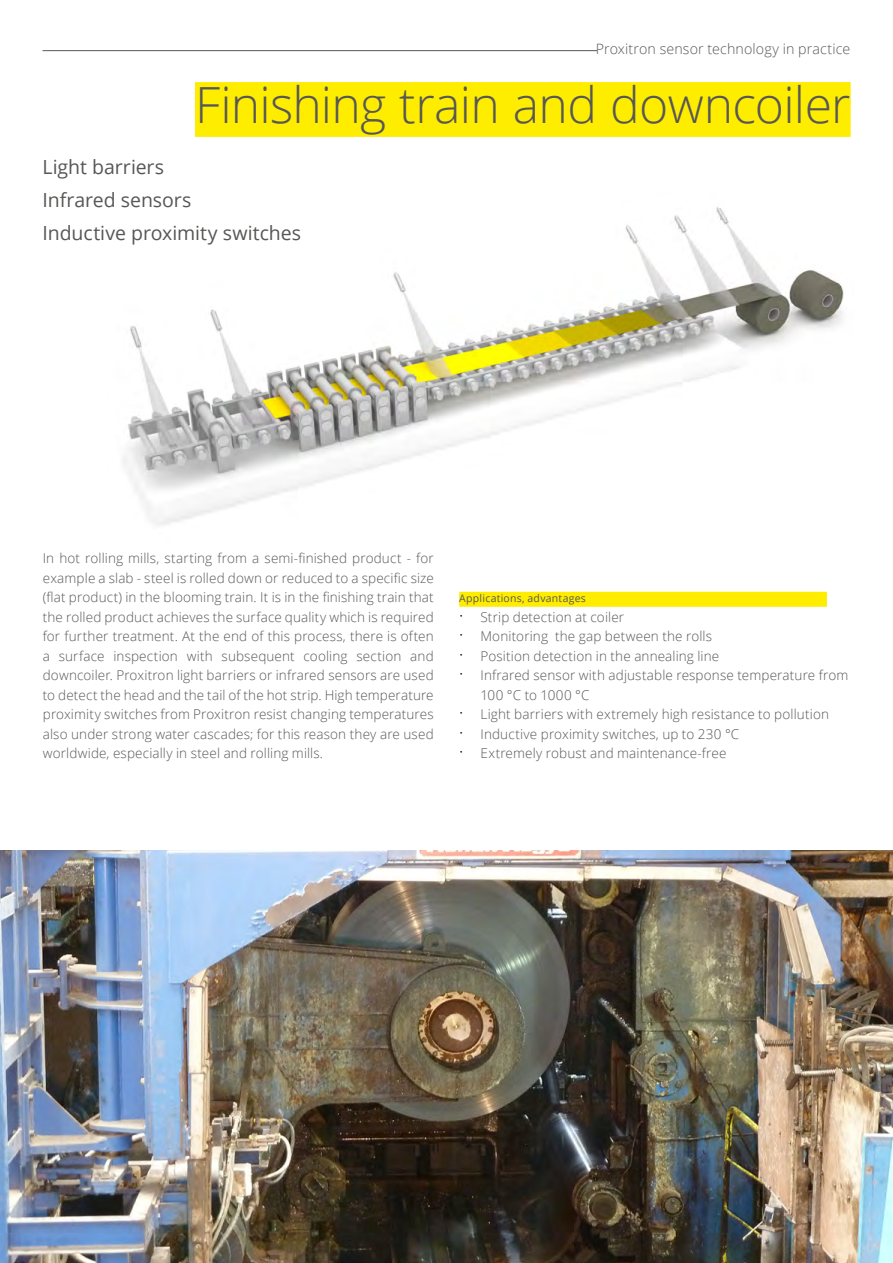
<style>
.page{position:relative;width:893px;height:1263px;background:#fff}
.page>*{position:absolute;margin:0;border:0;box-sizing:border-box;transform-origin:0 0}
.t1{font:300 49.8px "Open Sans";letter-spacing:-.015em;color:#575756}
.t2{font:19.5px/33px "Open Sans";letter-spacing:-.005em;color:#575756}
.t3{font:300 14.25px "Open Sans";letter-spacing:.01em;color:#575756}
.t4{font:300 13.5px/19.5px "Open Sans";letter-spacing:.01em;color:#575756;text-align:justify}
.t5{font:10.5px "Open Sans";letter-spacing:.02em;color:#575756}
.s1{font-size:18px;color:#000}
</style>
<div class="page">
<hr style="left:43px;top:50px;width:554px;height:1px;background:#575756">
<img style="left:123px;top:207px;width:721px;height:318px">
<div style="left:195px;top:82px;width:656px;height:55px;background:#ffed00"></div>
<img style="left:0;top:850px;width:893px;height:413px">
<div style="left:459px;top:592px;width:368px;height:15px;background:#ffed00"></div>
<p class="t3" style="left:596px;top:39px;width:256px">Proxitron sensor technology in practice</p>
<h1 class="t1" style="left:195px;top:71px;width:657px">Finishing train and downcoiler</h1>
<h2 class="t2" style="left:43px;top:150px;width:260px">Light barriers<br>Infrared sensors<br>Inductive proximity switches</h2>
<p class="t4" style="left:43px;top:548px;width:392px">In hot rolling mills, starting from a semi-finished product - for example a slab - steel is rolled down or reduced to a specific size (flat product) in the blooming train. It is in the finishing train that the rolled product achieves the surface quality which is required for further treatment. At the end of this process, there is often a surface inspection with subsequent cooling section and downcoiler. Proxitron light barriers or infrared sensors are used to detect the head and the tail of the hot strip. High temperature proximity switches from Proxitron resist changing temperatures also under strong water cascades; for this reason they are used worldwide, especially in steel and rolling mills.</p>
<p class="t5" style="left:459px;top:591px;width:128px">Applications, advantages</p>
<p class="t4" style="left:459px;top:607px;width:166px"><span class="s1">·</span> Strip detection at coiler</p>
<p class="t4" style="left:459px;top:626px;width:254px"><span class="s1">·</span> Monitoring the gap between the rolls</p>
<p class="t4" style="left:459px;top:646px;width:262px"><span class="s1">·</span> Position detection in the annealing line</p>
<p class="t4" style="left:459px;top:665px;width:391px"><span class="s1">·</span> Infrared sensor with adjustable response temperature from</p>
<p class="t4" style="left:480px;top:685px;width:110px">100 °C to 1000 °C</p>
<p class="t4" style="left:459px;top:704px;width:371px"><span class="s1">·</span> Light barriers with extremely high resistance to pollution</p>
<p class="t4" style="left:459px;top:724px;width:281px"><span class="s1">·</span> Inductive proximity switches, up to 230 °C</p>
<p class="t4" style="left:459px;top:743px;width:269px"><span class="s1">·</span> Extremely robust and maintenance-free</p>
</div>
